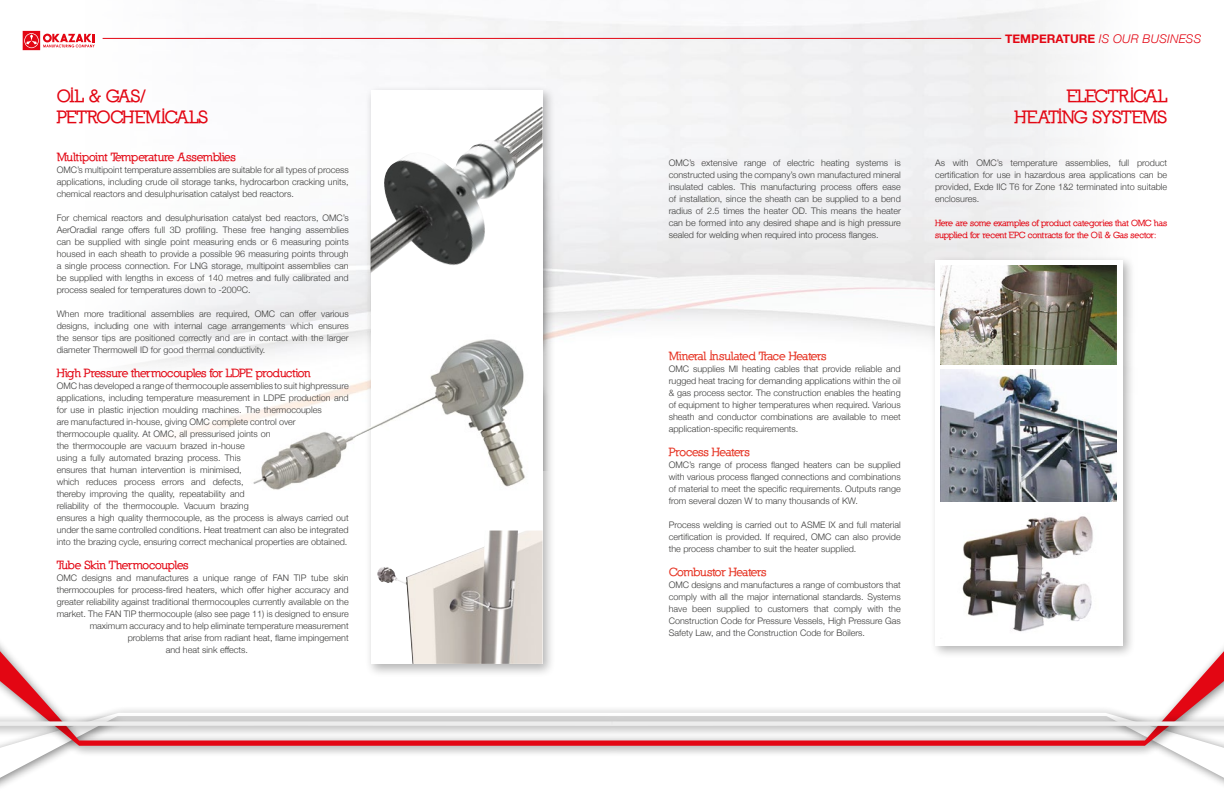
<style>
.page{position:relative;width:1224px;height:792px;background:#fff}
.page>*{position:absolute;margin:0;border:0;box-sizing:border-box;transform-origin:0 0}
.t1{font:800 18px/21.6px "Nilland";letter-spacing:-.03em;color:#e30613}
.t2{font:800 12px "Nilland";letter-spacing:-.03em;color:#e30613}
.t3{font:800 12px "Nilland";letter-spacing:-.035em;color:#e63323}
.t4{font:italic 300 12px "Helvetica Neue";letter-spacing:.02em;color:#e30613}
.t5{font:300 9px/12px "Helvetica Neue";color:#3c3c3b;text-align:justify}
.t6{font:800 9px/12px "Nilland";letter-spacing:-.035em;color:#e30613}
.s1{font-weight:700;font-style:normal}
</style>
<div class="page">
<div style="left:365px;top:85px;width:191px;height:592px;background:#000;opacity:.3"></div>
<div style="left:371px;top:90px;width:172px;height:574px;background:#fff"></div>
<img style="left:241px;top:318px;width:284px;height:186px">
<img style="left:377px;top:531px;width:166px;height:87px">
<img style="left:371px;top:107px;width:172px;height:166px">
<div style="left:929px;top:255px;width:206px;height:404px;background:#000;opacity:.3"></div>
<div style="left:935px;top:260px;width:187px;height:386px;background:#fff"></div>
<img style="left:941px;top:266px;width:175px;height:98px">
<img style="left:941px;top:370px;width:175px;height:132px">
<img style="left:962px;top:516px;width:131px;height:102px">
<hr style="left:103px;top:38px;width:898px;height:1px;background:#e30613">
<svg style="left:1172px;top:757px;width:52px;height:21px"></svg>
<svg style="left:0;top:757px;width:56px;height:21px"></svg>
<div style="left:0;top:618px;width:1224px;height:139px;background:#000;opacity:.5"></div>
<svg style="left:612px;top:651px;width:612px;height:95px"></svg>
<svg style="left:0;top:651px;width:612px;height:95px"></svg>
<div style="left:0;top:714px;width:1224px;height:23px;background:#000;opacity:.5"></div>
<svg style="left:0;top:721px;width:1224px;height:5px"></svg>
<svg style="left:23px;top:31px;width:72px;height:19px"></svg>
<h1 class="t1" style="left:57px;top:85px;width:153px">OIL &amp; GAS/<br>PETROCHEMICALS</h1>
<h2 class="t2" style="left:57px;top:150px;width:181px">Multipoint Temperature Assemblies</h2>
<p class="t5" style="left:57px;top:163px;width:294px">OMC’s multipoint temperature assemblies are suitable for all types of process applications, including crude oil storage tanks, hydrocarbon cracking units, chemical reactors and desulphurisation catalyst bed reactors.</p>
<p class="t5" style="left:57px;top:211px;width:294px">For chemical reactors and desulphurisation catalyst bed reactors, OMC’s AerOradial range offers full 3D profiling. These free hanging assemblies can be supplied with single point measuring ends or 6 measuring points housed in each sheath to provide a possible 96 measuring points through a single process connection. For LNG storage, multipoint assemblies can be supplied with lengths in excess of 140 metres and fully calibrated and process sealed for temperatures down to -200oC.</p>
<p class="t5" style="left:57px;top:307px;width:294px">When more traditional assemblies are required, OMC can offer various designs, including one with internal cage arrangements which ensures the sensor tips are positioned correctly and are in contact with the larger diameter Thermowell ID for good thermal conductivity.</p>
<h2 class="t2" style="left:57px;top:366px;width:255px">High Pressure thermocouples for LDPE production</h2>
<p class="t5" style="left:57px;top:379px;width:294px;text-align:left">OMC has developed a range of thermocouple assemblies to suit highpressure applications, including temperature measurement in LDPE production and for use in plastic injection moulding machines. The thermocouples<br>are manufactured in-house, giving OMC complete control over thermocouple quality. At OMC, all pressurised joints on<br>the thermocouple are vacuum brazed in-house<br>using a fully automated brazing process. This<br>ensures that human intervention is minimised,<br>which reduces process errors and defects,<br>thereby improving the quality, repeatability and<br>reliability of the thermocouple. Vacuum brazing<br>ensures a high quality thermocouple, as the process is always carried out under the same controlled conditions. Heat treatment can also be integrated into the brazing cycle, ensuring correct mechanical properties are obtained.</p>
<h2 class="t2" style="left:57px;top:558px;width:133px">Tube Skin Thermocouples</h2>
<p class="t5" style="left:57px;top:571px;width:294px">OMC designs and manufactures a unique range of FAN TIP tube skin</p>
<p class="t5" style="left:57px;top:583px;width:294px">thermocouples for process-fired heaters, which offer higher accuracy and</p>
<p class="t5" style="left:57px;top:595px;width:294px">greater reliability against traditional thermocouples currently available on the</p>
<p class="t5" style="left:57px;top:607px;width:294px">market. The FAN TIP thermocouple (also see page 11) is designed to ensure</p>
<p class="t5" style="left:90px;top:619px;width:261px">maximum accuracy and to help eliminate temperature measurement</p>
<p class="t5" style="left:128px;top:631px;width:223px">problems that arise from radiant heat, flame impingement</p>
<p class="t5" style="left:166px;top:643px;width:84px">and heat sink effects.</p>
<h2 class="t4" style="left:1005px;top:29px;width:198px"><span class="s1">TEMPERATURE</span> IS OUR BUSINESS</h2>
<h1 class="t1" style="left:1014px;top:85px;width:154px;text-align:right">ELECTRICAL<br>HEATING SYSTEMS</h1>
<p class="t5" style="left:669px;top:156px;width:234px">OMC’s extensive range of electric heating systems is constructed using the company’s own manufactured mineral insulated cables. This manufacturing process offers ease of installation, since the sheath can be supplied to a bend radius of 2.5 times the heater OD. This means the heater can be formed into any desired shape and is high pressure sealed for welding when required into process flanges.</p>
<p class="t5" style="left:935px;top:156px;width:234px">As with OMC’s temperature assemblies, full product certification for use in hazardous area applications can be provided, Exde IIC T6 for Zone 1&amp;2 terminated into suitable enclosures.</p>
<p class="t6" style="left:935px;top:217px;width:234px">Here are some examples of product categories that OMC has supplied for recent EPC contracts for the Oil &amp; Gas sector:</p>
<h2 class="t3" style="left:669px;top:349px;width:159px">Mineral Insulated Trace Heaters</h2>
<p class="t5" style="left:669px;top:362px;width:234px">OMC supplies MI heating cables that provide reliable and rugged heat tracing for demanding applications within the oil &amp; gas process sector. The construction enables the heating of equipment to higher temperatures when required. Various sheath and conductor combinations are available to meet application-specific requirements.</p>
<h2 class="t3" style="left:669px;top:445px;width:83px">Process Heaters</h2>
<p class="t5" style="left:669px;top:458px;width:234px">OMC’s range of process flanged heaters can be supplied with various process flanged connections and combinations of material to meet the specific requirements. Outputs range from several dozen W to many thousands of KW.</p>
<p class="t5" style="left:669px;top:518px;width:234px">Process welding is carried out to ASME IX and full material certification is provided. If required, OMC can also provide the process chamber to suit the heater supplied.</p>
<h2 class="t3" style="left:669px;top:565px;width:99px">Combustor Heaters</h2>
<p class="t5" style="left:669px;top:578px;width:234px">OMC designs and manufactures a range of combustors that comply with all the major international standards. Systems have been supplied to customers that comply with the Construction Code for Pressure Vessels, High Pressure Gas Safety Law, and the Construction Code for Boilers.</p>
</div>
